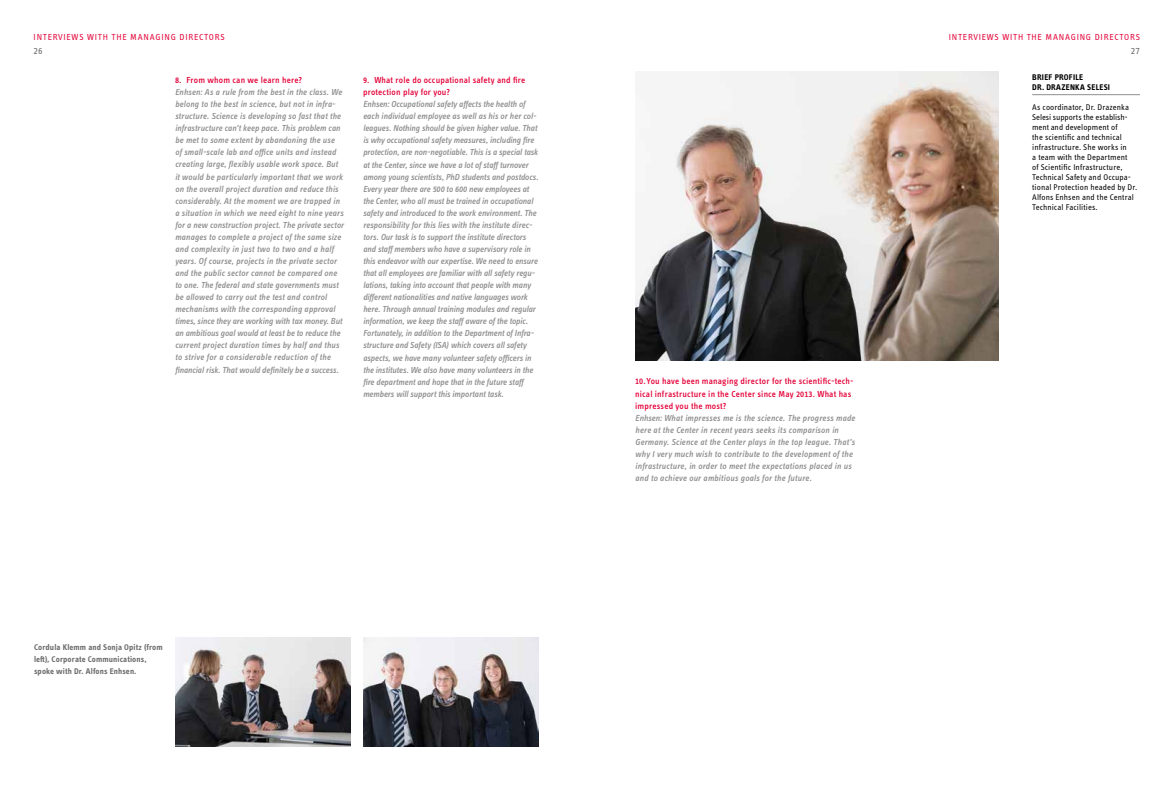
<style>
.page{position:relative;width:1174px;height:786px;background:#fff}
.page>*{position:absolute;margin:0;border:0;box-sizing:border-box;transform-origin:0 0}
.t1{font:10px "Info Text OT";color:#6e6e6e}
.t2{font:italic 500 9px/12.1px "Info Text OT";letter-spacing:.005em;color:#8f8f8f}
.t3{font:500 9px/12.1px "Info Text OT";letter-spacing:.02em;color:#e40038}
.t4{font:9px "Info Text OT";letter-spacing:.085em;color:#e40038}
.t5{font:8.5px/10px "Info Text OT";letter-spacing:.005em;color:#000}
.t6{font:700 8.5px/12px "Info Text OT";letter-spacing:.015em;color:#6e6e6e}
.t7{font:700 8.5px/10px "Info Text OT";letter-spacing:.02em;color:#000}
</style>
<div class="page">
<img style="left:175px;top:637px;width:176px;height:109px">
<img style="left:363px;top:637px;width:176px;height:109px">
<img style="left:635px;top:72px;width:364px;height:288px">
<hr style="left:1032px;top:94px;width:108px;height:1px;background:#8f8f8f">
<p class="t4" style="left:34px;top:31px;width:193px">INTERVIEWS WITH THE MANAGING DIRECTORS</p>
<p class="t4" style="left:949px;top:31px;width:193px">INTERVIEWS WITH THE MANAGING DIRECTORS</p>
<p class="t1" style="left:34px;top:45px;width:11px">26</p>
<p class="t1" style="left:1130px;top:45px;width:11px">27</p>
<p class="t3" style="left:175px;top:74px;width:129px">8. From whom can we learn here?</p>
<p class="t2" style="left:175px;top:86px;width:170px">Enhsen: As a rule from the best in the class. We belong to the best in science, but not in infra&shy;structure. Science is developing so fast that the infrastructure can’t keep pace. This problem can be met to some extent by abandoning the use<br>of small-scale lab and office units and instead creating large, flexibly usable work space. But it would be particularly important that we work on the overall project duration and reduce this considerably. At the moment we are trapped in a situation in which we need eight to nine years for a new construction project. The private sector manages to complete a project of the same size and complexity in just two to two and a half years. Of course, projects in the private sector and the public sector cannot be compared one to one. The federal and state governments must be allowed to carry out the test and control mechanisms with the corresponding approval times, since they are working with tax money. But an ambitious goal would at least be to reduce the current project duration times by half and thus to strive for a considerable reduction of the financial risk. That would definitely be a success.</p>
<p class="t3" style="left:363px;top:74px;width:164px">9. What role do occupational safety and fire protection play for you?</p>
<p class="t2" style="left:363px;top:98px;width:177px">Enhsen: Occupational safety affects the health of each individual employee as well as his or her col&shy;leagues. Nothing should be given higher value. That is why occupational safety measures, including fire protection, are non-negotiable. This is a special task at the Center, since we have a lot of staff turnover among young scientists, PhD students and postdocs.<br>Every year there are 500 to 600 new employees at the Center, who all must be trained in occupational safety and introduced to the work environment. The responsibility for this lies with the institute direc&shy;tors. Our task is to support the institute directors and staff members who have a supervisory role in this endeavor with our expertise. We need to ensure that all employees are familiar with all safety regu&shy;lations, taking into account that people with many different nationalities and native languages work here. Through annual training modules and regular information, we keep the staff aware of the topic.<br>Fortunately, in addition to the Department of Infra&shy;structure and Safety (ISA) which covers all safety aspects, we have many volunteer safety officers in the institutes. We also have many volunteers in the fire department and hope that in the future staff members will support this important task.</p>
<p class="t6" style="left:34px;top:640px;width:130px">Cordula Klemm and Sonja Opitz (from left), Corporate Communications, spoke with Dr. Alfons Enhsen.</p>
<p class="t3" style="left:635px;top:375px;width:220px">10.You have been managing director for the scientific-tech&shy;nical infrastructure in the Center since May 2013. What has impressed you the most?</p>
<p class="t2" style="left:635px;top:411px;width:221px">Enhsen: What impresses me is the science. The progress made here at the Center in recent years seeks its comparison in Germany. Science at the Center plays in the top league. That’s why I very much wish to contribute to the development of the infrastructure, in order to meet the expectations placed in us and to achieve our ambitious goals for the future.</p>
<p class="t7" style="left:1032px;top:72px;width:79px">BRIEF PROFILE<br>DR. DRAZENKA SELESI</p>
<p class="t5" style="left:1032px;top:102px;width:106px">As coordinator, Dr. Drazenka<br>Selesi supports the establish&shy;ment and development of<br>the scientific and technical infrastructure. She works in<br>a team with the Department<br>of Scientific Infrastructure,<br>Technical Safety and Occupa&shy;tional Protection headed by Dr.<br>Alfons Enhsen and the Central<br>Technical Facilities.</p>
</div>
